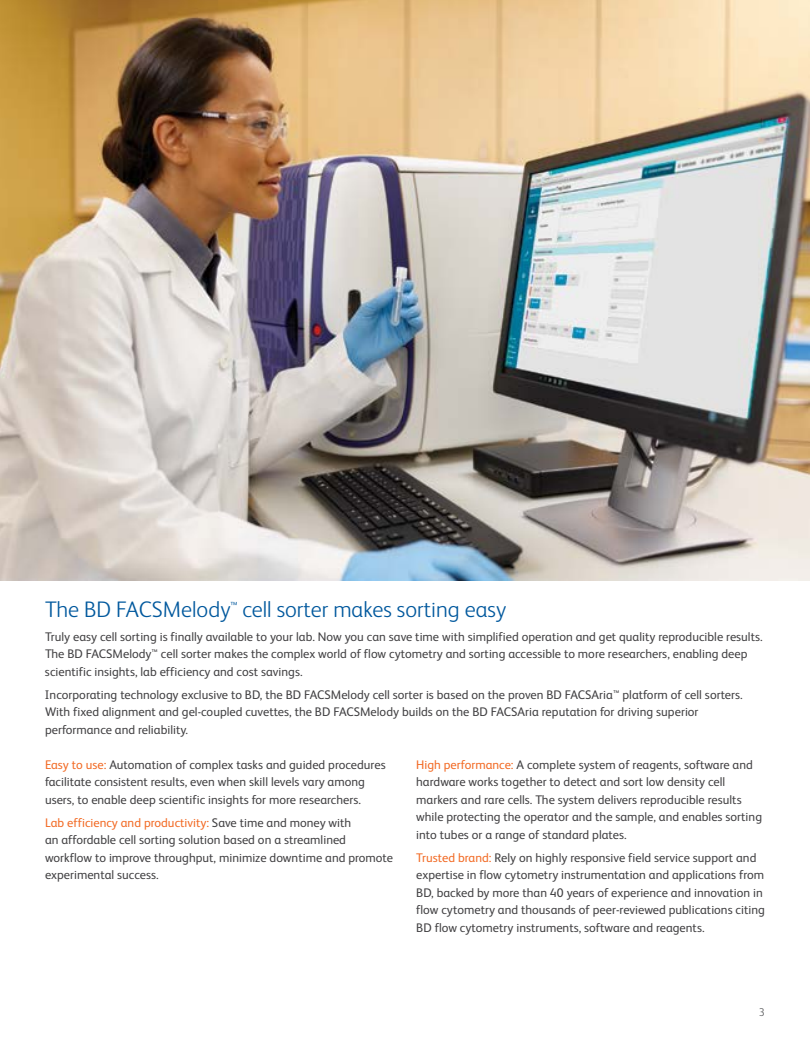
<style>
.page{position:relative;width:810px;height:1058px;background:#fff}
.page>*{position:absolute;margin:0;border:0;box-sizing:border-box;transform-origin:0 0}
.t1{font:300 22.5px "FS Albert Pro";color:#00589d}
.t2{font:12.5px/17.5px "FS Albert Pro";color:#414042}
.t3{font:300 11.25px "FS Albert Pro";color:#5f6062}
.s1{color:#f26a24}
</style>
<div class="page">
<img style="left:0;top:0;width:810px;height:580px">
<h1 class="t1" style="left:45px;top:594px;width:463px">The BD FACSMelody<sup>™</sup> cell sorter makes sorting easy</h1>
<p class="t2" style="left:45px;top:626px;width:719px">Truly easy cell sorting is finally available to your lab. Now you can save time with simplified operation and get quality reproducible results.<br>The BD FACSMelody<sup>™</sup> cell sorter makes the complex world of flow cytometry and sorting accessible to more researchers, enabling deep scientific insights, lab efficiency and cost savings.</p>
<p class="t2" style="left:45px;top:684px;width:699px">Incorporating technology exclusive to BD, the BD FACSMelody cell sorter is based on the proven BD FACSAria<sup>™</sup> platform of cell sorters.<br>With fixed alignment and gel-coupled cuvettes, the BD FACSMelody builds on the BD FACSAria reputation for driving superior performance and reliability.</p>
<p class="t2" style="left:45px;top:754px;width:342px"><span class="s1">Easy to use:</span> Automation of complex tasks and guided procedures facilitate consistent results, even when skill levels vary among users, to enable deep scientific insights for more researchers.</p>
<p class="t2" style="left:45px;top:812px;width:350px"><span class="s1">Lab efficiency and productivity:</span> Save time and money with<br>an affordable cell sorting solution based on a streamlined workflow to improve throughput, minimize downtime and promote experimental success.</p>
<p class="t2" style="left:416px;top:754px;width:347px"><span class="s1">High performance:</span> A complete system of reagents, software and hardware works together to detect and sort low density cell markers and rare cells. The system delivers reproducible results while protecting the operator and the sample, and enables sorting into tubes or a range of standard plates.</p>
<p class="t2" style="left:416px;top:847px;width:350px"><span class="s1">Trusted brand:</span> Rely on highly responsive field service support and expertise in flow cytometry instrumentation and applications from BD, backed by more than 40 years of experience and innovation in flow cytometry and thousands of peer-reviewed publications citing BD flow cytometry instruments, software and reagents.</p>
<p class="t3" style="left:759px;top:1004px;width:8px">3</p>
</div>
